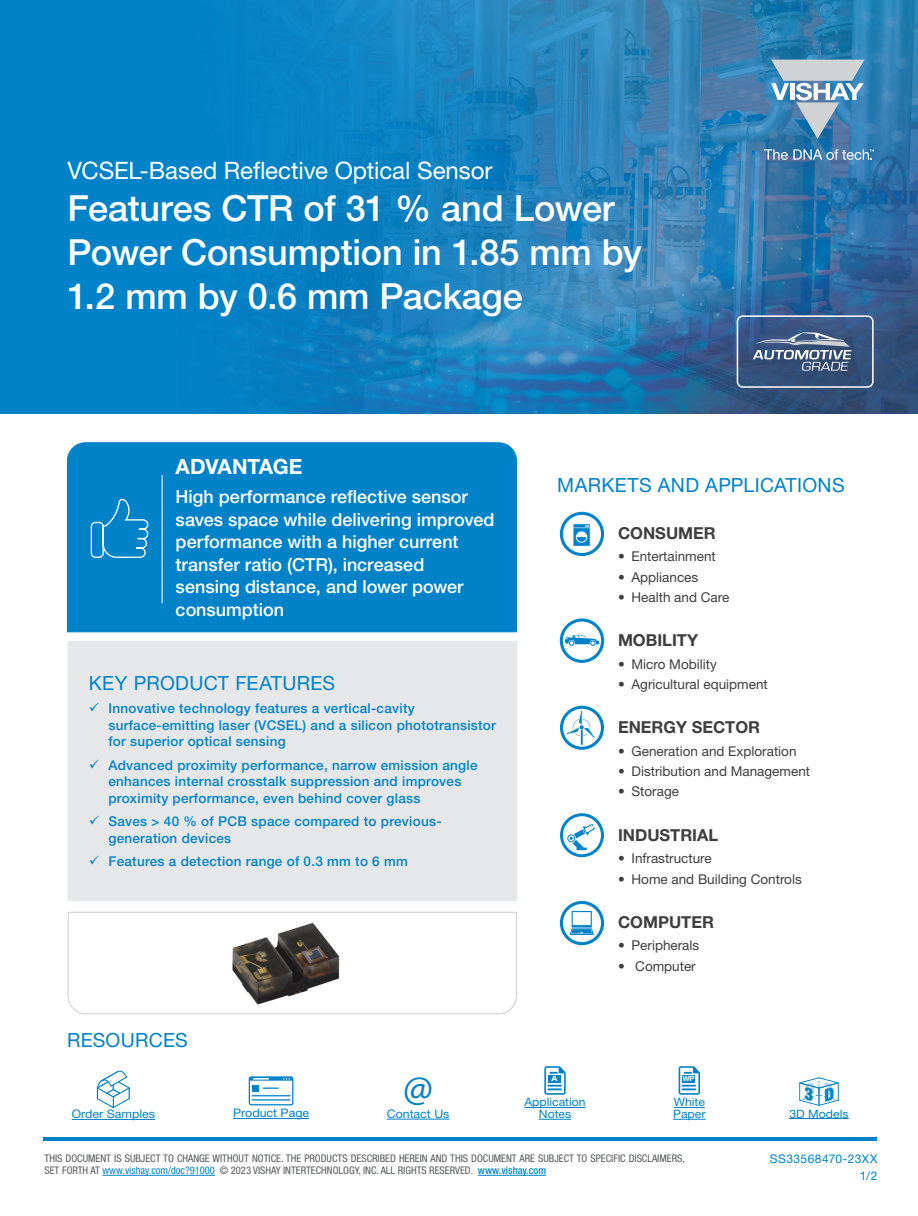
<style>
.page{position:relative;width:918px;height:1216px;background:#fff}
.page>*{position:absolute;margin:0;border:0;box-sizing:border-box;transform-origin:0 0}
.t1{font:39.9px "Myriad Pro";color:#0082c8}
.SS_P1_Title_Large{font:500 36px "Helvetica Neue LT Std";letter-spacing:-.005em;color:#fff}
.SS_P1_Title_Small{font:24px "Helvetica Neue LT Std";letter-spacing:-.005em;color:#fff}
.SS_P1_White_Subhead{font:700 21px "Helvetica Neue LT Std";letter-spacing:-.01em;color:#fff}
.SS_P1_Blue_Subhead{font:19.5px "Helvetica Neue LT Std";letter-spacing:.015em;color:#0082c8}
.SS_P1_WhiteText{font:500 18px/22.5px "Helvetica Neue LT Std";color:#fff}
.SS_P1_Black_Subhead{font:700 16.5px "Helvetica Neue LT Std";color:#3e3e3f}
.t2{font:500 13.5px/16.5px "Helvetica Neue LT Std";letter-spacing:.02em;color:#0082c8}
.t3{font:13.5px "Helvetica Neue LT Std";color:#3e3e3f}
.t4{font:12px "Helvetica Neue LT Std";letter-spacing:.04em;color:#0082c8}
.t5{font:11.7px "Helvetica Neue LT Std";color:#0082c8;scale:1.06 1}
.t6{font:11.55px/11.7px "Helvetica Neue LT Std";color:#0082c8;text-align:center;scale:1.06 1}
.t7{font:condensed 10.5px/12px "Helvetica Neue LT Std";color:#57585a}
.t8{font:700 expanded 7.2px "Helvetica Neue LT Std";color:#fff;scale:.84 1}
.t9{font:700 expanded 7.2px "Helvetica Neue LT Std";color:#fff}
.s1{color:#0082c8}
.s2{font-weight:500;color:#0082c8}
</style>
<div class="page">
<hr style="left:102px;top:1174px;width:113px;height:1px;background:#0082c8">
<hr style="left:478px;top:1174px;width:68px;height:1px;background:#0082c8">
<hr style="left:44px;top:1137px;width:833px;height:3px;background:#0082c8">
<img style="left:689px;top:0;width:229px;height:413px">
<svg style="left:764px;top:149px;width:110px;height:11px"></svg>
<svg style="left:771px;top:60px;width:94px;height:79px;background:#80a8c5"></svg>
<svg style="left:560px;top:813px;width:44px;height:43px"></svg>
<div style="left:68px;top:641px;width:448px;height:259px;background:#e6e7e9"></div>
<div style="left:66px;top:442px;width:451px;height:190px;background:#0082c8"></div>
<svg style="left:91px;top:498px;width:57px;height:59px;background:#198ecd"></svg>
<hr style="left:162px;top:475px;width:1px;height:128px;background:#fff">
<svg style="left:67px;top:911px;width:450px;height:103px"></svg>
<svg style="left:560px;top:618px;width:44px;height:44px"></svg>
<hr style="left:387px;top:1118px;width:63px;height:1px;background:#0082c8">
<hr style="left:233px;top:1117px;width:76px;height:1px;background:#0082c8">
<svg style="left:249px;top:1076px;width:44px;height:29px"></svg>
<hr style="left:72px;top:1118px;width:83px;height:1px;background:#0082c8">
<svg style="left:96px;top:1070px;width:34px;height:39px"></svg>
<svg style="left:560px;top:511px;width:44px;height:45px"></svg>
<svg style="left:0;top:0;width:689px;height:413px;background:#1282c1"></svg>
<div style="left:737px;top:315px;width:137px;height:72px;border:2px solid #fff;border-radius:5px"></div>
<svg style="left:753px;top:332px;width:99px;height:38px;background:#637796"></svg>
<svg style="left:560px;top:705px;width:44px;height:44px"></svg>
<svg style="left:560px;top:900px;width:44px;height:44px"></svg>
<hr style="left:524px;top:1106px;width:62px;height:1px;background:#0082c8">
<hr style="left:539px;top:1118px;width:32px;height:1px;background:#0082c8">
<svg style="left:544px;top:1066px;width:22px;height:28px"></svg>
<div style="left:548px;top:1074px;width:13px;height:8px;background:#0082c8"></div>
<hr style="left:674px;top:1106px;width:31px;height:1px;background:#0082c8">
<hr style="left:673px;top:1118px;width:32px;height:1px;background:#0082c8">
<svg style="left:679px;top:1066px;width:21px;height:28px"></svg>
<div style="left:682px;top:1074px;width:13px;height:8px;background:#0082c8"></div>
<svg style="left:799px;top:1077px;width:40px;height:28px"></svg>
<p class="SS_P1_Title_Small" style="left:68px;top:156px;width:427px">VCSEL-Based Reflective Optical Sensor</p>
<p class="SS_P1_Title_Large" style="left:68px;top:187px;width:549px">Features CTR of 31 % and Lower</p>
<p class="SS_P1_Title_Large" style="left:68px;top:231px;width:576px">Power Consumption in 1.85 mm by</p>
<p class="SS_P1_Title_Large" style="left:68px;top:275px;width:457px">1.2 mm by 0.6 mm Package</p>
<p class="SS_P1_White_Subhead" style="left:176px;top:453px;width:128px">ADVANTAGE</p>
<p class="SS_P1_WhiteText" style="left:176px;top:485px;width:320px">High performance reflective sensor saves space while delivering improved performance with a higher current transfer ratio (CTR), increased<br>sensing distance, and lower power consumption</p>
<p class="SS_P1_Blue_Subhead" style="left:89px;top:671px;width:248px">KEY PRODUCT FEATURES</p>
<p class="t2" style="left:108px;top:700px;width:389px">Innovative technology features a vertical-cavity surface-emitting laser (VCSEL) and a silicon phototransistor for superior optical sensing</p>
<p class="t2" style="left:108px;top:756px;width:371px">Advanced proximity performance, narrow emission angle enhances internal crosstalk suppression and improves proximity performance, even behind cover glass</p>
<p class="t2" style="left:108px;top:812px;width:335px">Saves &gt; 40 % of PCB space compared to previous&shy;generation devices</p>
<p class="t2" style="left:108px;top:852px;width:301px">Features a detection range of 0.3 mm to 6 mm</p>
<p class="SS_P1_Blue_Subhead" style="left:67px;top:1028px;width:122px">RESOURCES</p>
<p class="t5" style="left:72px;top:1106px;width:80px">Order Samples</p>
<p class="t5" style="left:233px;top:1105px;width:73px">Product Page</p>
<p class="t1" style="left:403px;top:1062px;width:31px">@</p>
<p class="t5" style="left:387px;top:1106px;width:61px">Contact Us</p>
<p class="SS_P1_Blue_Subhead" style="left:557px;top:473px;width:289px">MARKETS AND APPLICATIONS</p>
<p class="SS_P1_Black_Subhead" style="left:618px;top:522px;width:99px">CONSUMER</p>
<p class="t3" style="left:618px;top:548px;width:99px">• Entertainment</p>
<p class="t3" style="left:618px;top:568px;width:82px">• Appliances</p>
<p class="t3" style="left:618px;top:589px;width:113px">• Health and Care</p>
<p class="SS_P1_Black_Subhead" style="left:618px;top:630px;width:82px">MOBILITY</p>
<p class="t3" style="left:618px;top:655px;width:100px">• Micro Mobility</p>
<p class="t3" style="left:618px;top:676px;width:151px">• Agricultural equipment</p>
<p class="SS_P1_Black_Subhead" style="left:618px;top:717px;width:144px">ENERGY SECTOR</p>
<p class="t3" style="left:618px;top:742px;width:180px">• Generation and Exploration</p>
<p class="t3" style="left:618px;top:763px;width:194px">• Distribution and Management</p>
<p class="t3" style="left:618px;top:783px;width:62px">• Storage</p>
<p class="SS_P1_Black_Subhead" style="left:618px;top:824px;width:102px">INDUSTRIAL</p>
<p class="t3" style="left:618px;top:850px;width:95px">• Infrastructure</p>
<p class="t3" style="left:618px;top:870px;width:185px">• Home and Building Controls</p>
<p class="SS_P1_Black_Subhead" style="left:618px;top:911px;width:97px">COMPUTER</p>
<p class="t3" style="left:618px;top:937px;width:83px">• Peripherals</p>
<p class="t3" style="left:618px;top:957px;width:79px">• Computer</p>
<p class="t9" style="left:551px;top:1073px;width:8px">A</p>
<p class="t6" style="left:524px;top:1095px;width:59px">Application<br>Notes</p>
<p class="t8" style="left:683px;top:1073px;width:16px">WP</p>
<p class="t6" style="left:673px;top:1095px;width:32px;text-align:left">White<br>Paper</p>
<p class="t6" style="left:789px;top:1107px;width:57px">3D Models</p>
<p class="t7" style="left:45px;top:1151px;width:642px">THIS DOCUMENT IS SUBJECT TO CHANGE WITHOUT NOTICE. THE PRODUCTS DESCRIBED HEREIN AND THIS DOCUMENT ARE SUBJECT TO SPECIFIC DISCLAIMERS,<br>SET FORTH AT <span class="s1">www.vishay.com/doc?91000</span> © 2023 VISHAY INTERTECHNOLOGY, INC. ALL RIGHTS RESERVED. <span class="s2">www.vishay.com</span></p>
<p class="t4" style="left:770px;top:1151px;width:109px">SS33568470-23XX</p>
<p class="t4" style="left:860px;top:1168px;width:19px">1/2</p>
</div>
